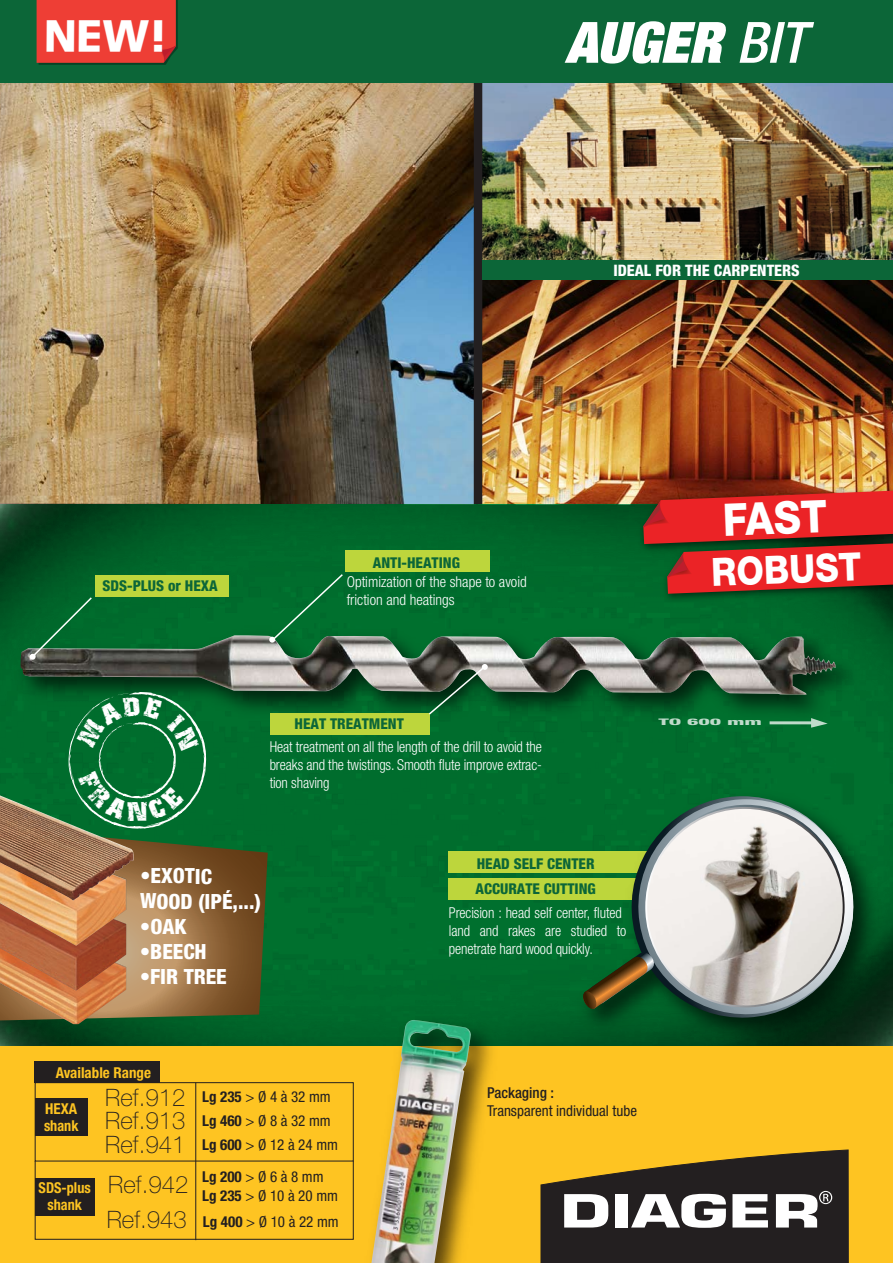
<style>
.page{position:relative;width:893px;height:1263px;background:#fff}
.page>*{position:absolute;margin:0;border:0;box-sizing:border-box;transform-origin:0 0}
.t1{font:italic 900 expanded 57px "Helvetica Neue LT";color:#fff}
.t2{font:800 45px "Helvetica Neue LT";color:#fff;scale:.9 1}
.t3{font:43.8px "Facile Black SSK";color:#fff}
.t4{font:800 39px "Helvetica Neue LT";color:#fff;scale:.9 1}
.t5{font:100 24px/23.5px "Helvetica Neue";color:#231f20;text-align:justify}
.t6{font:23.1px "Distress";color:#fff}
.t7{font:800 condensed 21px/25.3px "Helvetica Neue LT";letter-spacing:-.005em;color:#fff}
.t8{font:800 condensed 15.75px "Helvetica Neue LT";color:#fff}
.t9{font:300 condensed 15px/18px "Helvetica Neue LT";letter-spacing:-.005em;color:#fff;text-align:justify;scale:.96 1}
.t10{font:condensed 15px/24px "Helvetica Neue";color:#231f20}
.t11{font:300 condensed 15px/18px "Helvetica Neue LT";letter-spacing:-.005em;color:#fff}
.t12{font:condensed 15px "Helvetica Neue LT";color:#231f20}
.t13{font:700 condensed 15px/16.5px "Helvetica Neue";color:#fec422}
.t14{font:700 condensed 15px/16.5px "Helvetica Neue";color:#fec422;text-align:center;scale:.95 1}
.t15{font:500 condensed 15px "Helvetica Neue LT";color:#231f20}
.t16{font:800 condensed 14.85px "Helvetica Neue LT";color:#0c6638}
.t17{font:800 condensed 9px "Helvetica Neue LT";color:#fff;scale:2.42 1}
.s1{font-weight:500;font-stretch:condensed}
.s2{font-weight:700}
</style>
<div class="page">
<img style="left:482px;top:275px;width:411px;height:229px">
<img style="left:482px;top:82px;width:411px;height:184px">
<img style="left:0;top:82px;width:474px;height:422px">
<div style="left:474px;top:78px;width:8px;height:427px;background:#231f20"></div>
<svg style="left:0;top:504px;width:893px;height:543px;background:#01682b"></svg>
<div style="left:0;top:1047px;width:893px;height:216px;background:#fec422"></div>
<svg style="left:541px;top:1179px;width:30px;height:84px;background:#3e3934"></svg>
<img style="left:7px;top:623px;width:862px;height:105px">
<img style="left:20px;top:635px;width:816px;height:60px">
<img style="left:355px;top:1008px;width:149px;height:176px">
<img style="left:371px;top:1020px;width:100px;height:243px">
<svg style="left:126px;top:828px;width:142px;height:192px;background:#7d693c"></svg>
<img style="left:0;top:990px;width:126px;height:34px">
<img style="left:0;top:946px;width:126px;height:44px">
<img style="left:0;top:901px;width:126px;height:45px">
<img style="left:0;top:795px;width:134px;height:106px">
<div style="left:448px;top:878px;width:213px;height:22px;background:#bdd63c"></div>
<div style="left:448px;top:852px;width:204px;height:21px;background:#bdd63c"></div>
<div style="left:346px;top:551px;width:144px;height:21px;background:#bdd63c"></div>
<div style="left:270px;top:713px;width:160px;height:21px;background:#bdd63c"></div>
<div style="left:95px;top:575px;width:133px;height:21px;background:#bdd63c"></div>
<svg style="left:29px;top:596px;width:64px;height:64px;background:#186a39"></svg>
<svg style="left:269px;top:573px;width:75px;height:70px;background:#0b7235"></svg>
<svg style="left:427px;top:664px;width:61px;height:52px;background:#2c5d3d"></svg>
<img style="left:571px;top:779px;width:322px;height:484px">
<svg style="left:629px;top:796px;width:227px;height:224px"></svg>
<svg style="left:636px;top:799px;width:220px;height:218px;background:#276142"></svg>
<svg style="left:582px;top:805px;width:264px;height:205px;background:#90a58d"></svg>
<div style="left:0;top:0;width:893px;height:82px;background:#0c6638"></div>
<svg style="left:37px;top:0;width:141px;height:65px;background:#e03e34"></svg>
<div style="left:35px;top:1098px;width:52px;height:38px;background:#231f20"></div>
<div style="left:35px;top:1178px;width:60px;height:37px;background:#231f20"></div>
<div style="left:34px;top:1061px;width:126px;height:22px;background:#231f20"></div>
<div style="left:483px;top:261px;width:410px;height:19px;background:#0c6638"></div>
<div style="left:35px;top:1082px;width:319px;height:79px;border:1px solid #231f20"></div>
<div style="left:35px;top:1160px;width:319px;height:80px;border:1px solid #231f20"></div>
<hr style="left:195px;top:1083px;width:1px;height:157px;background:#231f20">
<img style="left:635px;top:478px;width:258px;height:78px">
<img style="left:659px;top:594px;width:234px;height:12px">
<svg style="left:643px;top:486px;width:250px;height:108px;background:#b62b23"></svg>
<svg style="left:811px;top:718px;width:17px;height:10px"></svg>
<hr style="left:770px;top:721px;width:43px;height:3px;background:#fff">
<svg style="left:68px;top:692px;width:139px;height:137px;background:#0e7438"></svg>
<h3 class="t3" style="left:44px;top:9px;width:123px">NEW!</h3>
<h1 class="t1" style="left:565px;top:6px;width:242px">AUGER <span class="s1">BIT</span></h1>
<p class="t8" style="left:613px;top:260px;width:188px">IDEAL FOR THE CARPENTERS</p>
<p class="t16" style="left:103px;top:576px;width:117px">SDS-PLUS or HEXA</p>
<p class="t16" style="left:373px;top:553px;width:89px">ANTI-HEATING</p>
<p class="t11" style="left:347px;top:573px;width:182px">Optimization of the shape to avoid friction and heatings</p>
<h2 class="t2" style="left:722px;top:493px;width:117px;rotate:-2deg">FAST</h2>
<h3 class="t4" style="left:710px;top:548px;width:168px;rotate:-2deg">ROBUST</h3>
<h3 class="t6" style="left:127px;top:800px;width:23px">N</h3>
<p class="t16" style="left:294px;top:714px;width:111px">HEAT TREATMENT</p>
<p class="t9" style="left:270px;top:738px;width:285px">Heat treatment on all the length of the drill to avoid the breaks and the twistings. Smooth flute improve extrac&shy;tion shaving</p>
<h3 class="t7" style="left:140px;top:863px;width:123px">•EXOTIC<br>WOOD (IPÉ,...)</h3>
<h3 class="t7" style="left:140px;top:913px;width:48px">•OAK</h3>
<h3 class="t7" style="left:140px;top:938px;width:68px">•BEECH</h3>
<h3 class="t7" style="left:140px;top:964px;width:89px">•FIR TREE</h3>
<p class="t16" style="left:477px;top:854px;width:119px">HEAD SELF CENTER</p>
<p class="t16" style="left:475px;top:880px;width:122px">ACCURATE CUTTING</p>
<p class="t9" style="left:449px;top:903px;width:186px;text-align:left">Precision : head self center, fluted land and rakes are studied to penetrate hard wood quickly.</p>
<p class="t17" style="left:658px;top:716px;width:44px">TO 600 mm</p>
<p class="t13" style="left:56px;top:1064px;width:97px">Available Range</p>
<p class="t13" style="left:44px;top:1101px;width:36px">HEXA shank</p>
<p class="t14" style="left:39px;top:1179px;width:56px">SDS-plus shank</p>
<h3 class="t5" style="left:105px;top:1085px;width:82px">Ref.912<br>Ref.913<br>Ref.941</h3>
<h3 class="t5" style="left:107px;top:1166px;width:83px;line-height:35.5px">Ref.942<br>Ref.943</h3>
<p class="t10" style="left:202px;top:1084px;width:137px"><span class="s2">Lg 235</span> &gt; Ø 4 à 32 mm<br><span class="s2">Lg 460</span> &gt; Ø 8 à 32 mm<br><span class="s2">Lg 600</span> &gt; Ø 12 à 24 mm</p>
<p class="t10" style="left:202px;top:1166px;width:137px;line-height:19.5px"><span class="s2">Lg 200</span> &gt; Ø 6 à 8 mm<br><span class="s2">Lg 235</span> &gt; Ø 10 à 20 mm</p>
<p class="t10" style="left:203px;top:1209px;width:137px"><span class="s2">Lg 400</span> &gt; Ø 10 à 22 mm</p>
<p class="t15" style="left:487px;top:1084px;width:69px">Packaging :</p>
<p class="t12" style="left:487px;top:1102px;width:151px">Transparent individual tube</p>
</div>
